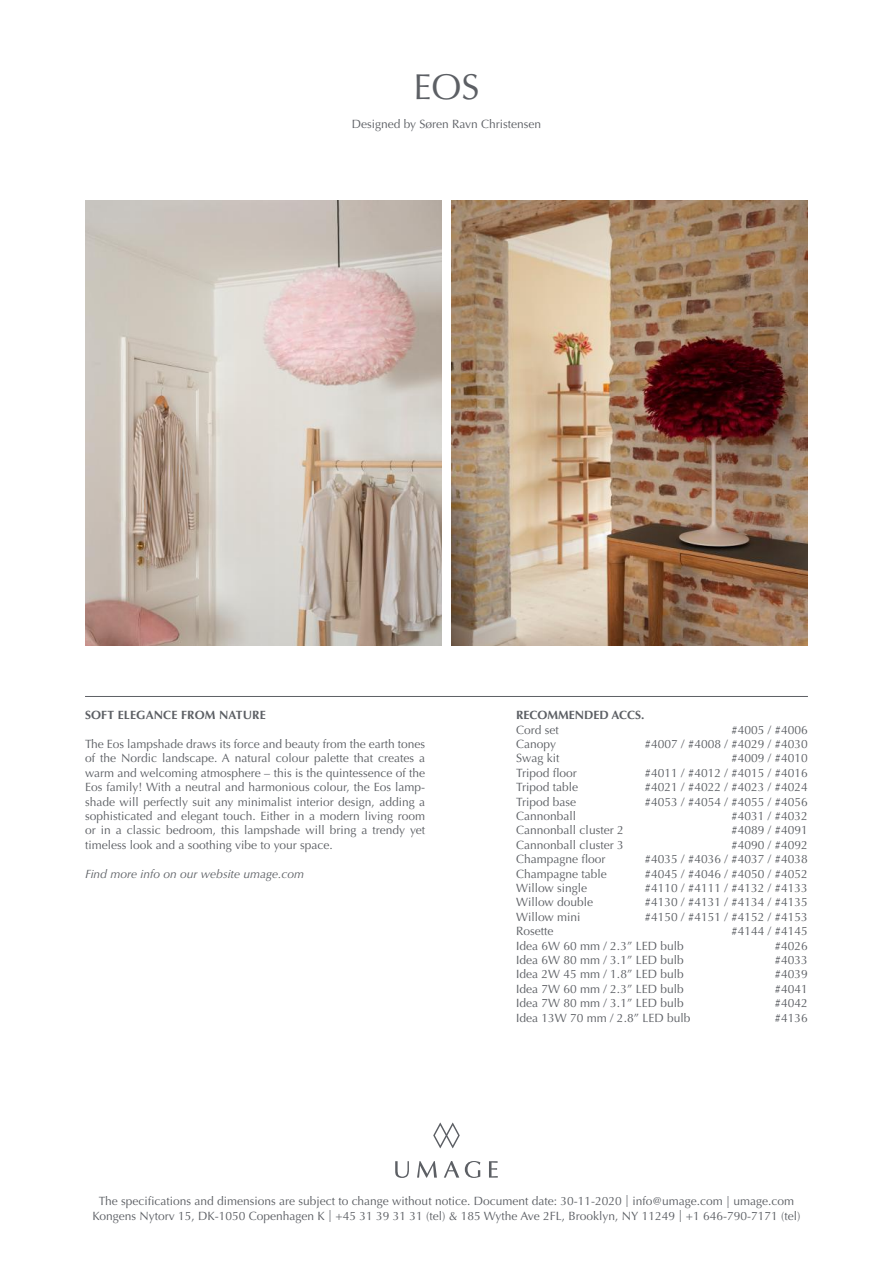
<style>
.page{position:relative;width:893px;height:1263px;background:#fff}
.page>*{position:absolute;margin:0;border:0;box-sizing:border-box;transform-origin:0 0}
.t1{font:36px "Optima LT Std";color:#5c5f64}
.t2{font:12px/14.4px "Optima LT Std";color:#5c5f64;text-align:center}
.t3{font:700 12px "Optima LT Std";letter-spacing:.01em;color:#5c5f64}
.t4{font:italic 12px "Optima LT Std";color:#5c5f64}
</style>
<div class="page">
<svg style="left:489px;top:1161px;width:9px;height:16px"></svg>
<svg style="left:433px;top:1123px;width:27px;height:25px"></svg>
<svg style="left:395px;top:1161px;width:14px;height:17px"></svg>
<svg style="left:417px;top:1161px;width:20px;height:16px"></svg>
<svg style="left:444px;top:1161px;width:15px;height:16px"></svg>
<svg style="left:465px;top:1161px;width:15px;height:17px"></svg>
<img style="left:85px;top:200px;width:356px;height:446px">
<img style="left:452px;top:200px;width:356px;height:446px">
<hr style="left:85px;top:696px;width:723px;height:1px;background:#5c5f64">
<h1 class="t1" style="left:413px;top:66px;width:67px">EOS</h1>
<p class="t2" style="left:352px;top:117px;width:191px">Designed by Søren Ravn Christensen</p>
<p class="t3" style="left:85px;top:708px;width:182px">SOFT ELEGANCE FROM NATURE</p>
<p class="t2" style="left:85px;top:737px;width:342px;text-align:justify">The Eos lampshade draws its force and beauty from the earth tones of the Nordic landscape. A natural colour palette that creates a warm and welcoming atmosphere – this is the quintessence of the Eos family! With a neutral and harmonious colour, the Eos lamp&shy;shade will perfectly suit any minimalist interior design, adding a sophisticated and elegant touch. Either in a modern living room or in a classic bedroom, this lampshade will bring a trendy yet timeless look and a soothing vibe to your space.</p>
<p class="t4" style="left:85px;top:866px;width:221px">Find more info on our website umage.com</p>
<p class="t3" style="left:516px;top:708px;width:130px">RECOMMENDED ACCS.</p>
<p class="t2" style="left:516px;top:722px;width:176px;text-align:left">Cord set<br>Canopy<br>Swag kit<br>Tripod floor<br>Tripod table<br>Tripod base<br>Cannonball<br>Cannonball cluster 2<br>Cannonball cluster 3<br>Champagne floor<br>Champagne table<br>Willow single<br>Willow double<br>Willow mini<br>Rosette<br>Idea 6W 60 mm / 2.3” LED bulb<br>Idea 6W 80 mm / 3.1” LED bulb<br>Idea 2W 45 mm / 1.8” LED bulb<br>Idea 7W 60 mm / 2.3” LED bulb<br>Idea 7W 80 mm / 3.1” LED bulb<br>Idea 13W 70 mm / 2.8” LED bulb</p>
<p class="t2" style="left:644px;top:722px;width:165px;text-align:right">#4005 / #4006<br>#4007 / #4008 / #4029 / #4030 #4009 / #4010<br>#4011 / #4012 / #4015 / #4016 #4021 / #4022 / #4023 / #4024 #4053 / #4054 / #4055 / #4056 #4031 / #4032<br>#4089 / #4091<br>#4090 / #4092<br>#4035 / #4036 / #4037 / #4038 #4045 / #4046 / #4050 / #4052 #4110 / #4111 / #4132 / #4133 #4130 / #4131 / #4134 / #4135 #4150 / #4151 / #4152 / #4153 #4144 / #4145<br>#4026<br>#4033<br>#4039<br>#4041<br>#4042<br>#4136</p>
<p class="t2" style="left:93px;top:1194px;width:709px;line-height:15px">The specifications and dimensions are subject to change without notice. Document date: 30-11-2020 | info@umage.com | umage.com<br>Kongens Nytorv 15, DK-1050 Copenhagen K | +45 31 39 31 31 (tel) &amp; 185 Wythe Ave 2FL, Brooklyn, NY 11249 | +1 646-790-7171 (tel)</p>
</div>
